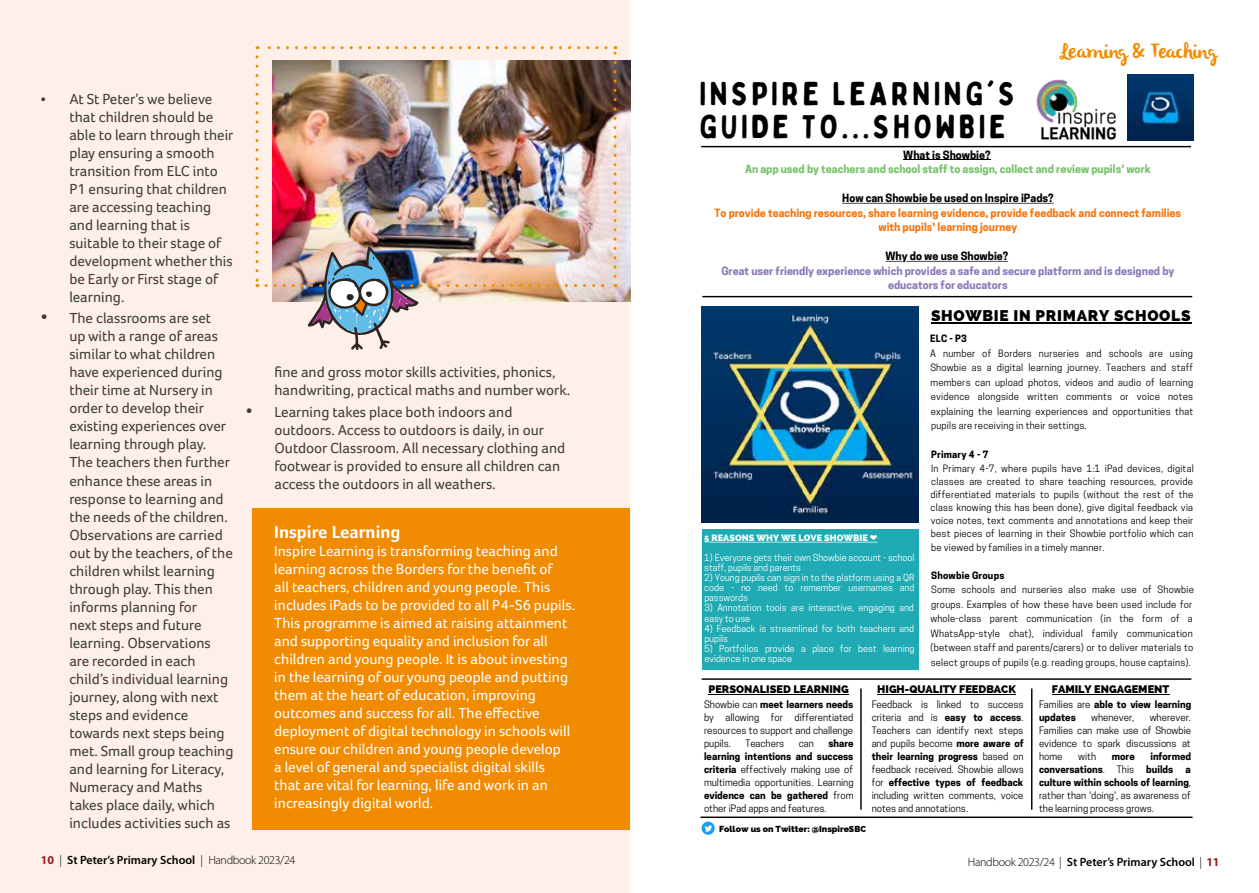
<style>
.page{position:relative;width:1259px;height:893px;background:#fff}
.page>*{position:absolute;margin:0;border:0;box-sizing:border-box;transform-origin:0 0}
.t1{font:33px/33.3px "Bobby Jones Soft";letter-spacing:.1em;color:#000}
.t2{font:21px "olivier";color:#f18c02}
.t3{font:700 18px "Foco";color:#fff}
.t4{font:800 15.45px "Raleway";letter-spacing:.045em;color:#000}
.t5{font:15px/18px "Foco";color:#3c3c3b}
.t6{font:15px/18px "Foco";color:#fff}
.t7{font:600 12px "Myriad Pro";color:#000}
.t8{font:800 10.95px "Raleway";color:#000}
.t9{font:700 10.8px/14.5px "Cooper Hewitt";color:#f7760f;text-align:center}
.t10{font:700 10.8px/14.5px "Cooper Hewitt";color:#8d79ba;text-align:center}
.t11{font:700 10.8px "Cooper Hewitt";color:#76c269}
.t12{font:700 10.8px "Cooper Hewitt";color:#000}
.t13{font:9.6px/13px "Cooper Hewitt";color:#000;text-align:justify}
.t14{font:700 9.6px/13px "Cooper Hewitt";color:#000}
.t15{font:9.45px/14.5px "Cooper Hewitt";letter-spacing:.02em;color:#000;text-align:justify}
.t16{font:700 9.45px "Cooper Hewitt";letter-spacing:.02em;color:#000}
.t17{font:9.15px/10.2px "Cooper Hewitt";color:#fff}
.t18{font:800 9.15px "Raleway";color:#fff}
.t19{font:800 8.7px "Raleway";color:#000}
.s1{font-family:"Myriad Pro";font-size:18px}
.s2{font-size:18px}
.s3{font-weight:700;color:#9b1921}
.s4{font-weight:300}
.s5{font-family:"DejaVu Sans";font-weight:400}
.s6{font-weight:700}
.s7{font-weight:400}
</style>
<div class="page">
<div style="left:0;top:0;width:631px;height:893px;background:#fef0e8"></div>
<img style="left:616px;top:60px;width:15px;height:241px">
<img style="left:255px;top:46px;width:361px;height:304px">
<hr style="left:701px;top:146px;width:490px;height:1px;background:#000">
<hr style="left:702px;top:296px;width:490px;height:1px;background:#000">
<hr style="left:701px;top:678px;width:490px;height:2px;background:#000">
<hr style="left:700px;top:816px;width:492px;height:2px;background:#000">
<div style="left:702px;top:529px;width:216px;height:140px;background:#20aab3"></div>
<hr style="left:860px;top:688px;width:1px;height:122px;background:#000">
<hr style="left:1031px;top:688px;width:1px;height:122px;background:#000">
<svg style="left:701px;top:822px;width:13px;height:13px"></svg>
<img style="left:1127px;top:74px;width:66px;height:66px">
<img style="left:1036px;top:79px;width:80px;height:61px">
<img style="left:702px;top:306px;width:216px;height:216px">
<hr style="left:709px;top:542px;width:168px;height:1px;background:#fff">
<hr style="left:931px;top:322px;width:260px;height:1px;background:#000">
<hr style="left:903px;top:159px;width:87px;height:1px;background:#000">
<hr style="left:1003px;top:203px;width:50px;height:1px;background:#000">
<hr style="left:842px;top:203px;width:157px;height:1px;background:#000">
<hr style="left:906px;top:261px;width:102px;height:1px;background:#000">
<svg style="left:885px;top:261px;width:17px;height:1px"></svg>
<hr style="left:708px;top:694px;width:141px;height:1px;background:#000">
<hr style="left:877px;top:694px;width:139px;height:1px;background:#000">
<hr style="left:1052px;top:694px;width:117px;height:1px;background:#000">
<div style="left:252px;top:508px;width:377px;height:321px;background:#f18c02"></div>
<p class="t5" style="left:69px;top:90px;width:166px;text-indent:-29px"><span class="s1">•</span> At St Peter’s we believe that children should be able to learn through their play ensuring a smooth transition from ELC into<br>P1 ensuring that children are accessing teaching and learning that is suitable to their stage of development whether this be Early or First stage of learning.</p>
<p class="t5" style="left:69px;top:309px;width:166px;text-indent:-28px"><span class="s2">•</span> The classrooms are set<br>up with a range of areas similar to what children have experienced during their time at Nursery in order to develop their existing experiences over learning through play.<br>The teachers then further enhance these areas in response to learning and the needs of the children.<br>Observations are carried out by the teachers, of the children whilst learning through play. This then informs planning for<br>next steps and future learning. Observations are recorded in each child’s individual learning journey, along with next steps and evidence towards next steps being met. Small group teaching and learning for Literacy,<br>Numeracy and Maths takes place daily, which includes activities such as</p>
<p class="t5" style="left:274px;top:363px;width:297px">fine and gross motor skills activities, phonics, handwriting, practical maths and number work.</p>
<p class="t5" style="left:274px;top:403px;width:292px;text-indent:-28px"><span class="s2">•</span> Learning takes place both indoors and outdoors. Access to outdoors is daily, in our Outdoor Classroom. All necessary clothing and footwear is provided to ensure all children can access the outdoors in all weathers.</p>
<p class="t3" style="left:274px;top:522px;width:128px">Inspire Learning</p>
<p class="t6" style="left:274px;top:542px;width:302px">Inspire Learning is transforming teaching and learning across the Borders for the benefit of<br>all teachers, children and young people. This includes iPads to be provided to all P4-S6 pupils.<br>This programme is aimed at raising attainment and supporting equality and inclusion for all children and young people. It is about investing in the learning of our young people and putting them at the heart of education, improving outcomes and success for all. The effective deployment of digital technology in schools will ensure our children and young people develop<br>a level of general and specialist digital skills that are vital for learning, life and work in an increasingly digital world.</p>
<p class="t7" style="left:41px;top:853px;width:256px"><span class="s3">10</span> <span class="s4">|</span> St Peter’s Primary School <span class="s4">| Handbook 2023/24</span></p>
<h1 class="t1" style="left:699px;top:77px;width:317px">INSPIRE LEARNING'S<br>GUIDE TO...SHOWBIE</h1>
<h2 class="t2" style="left:1060px;top:39px;width:158px">Learning &amp; Teaching</h2>
<p class="t12" style="left:903px;top:148px;width:89px">What is Showbie?</p>
<p class="t11" style="left:745px;top:163px;width:407px">An app used by teachers and school staff to assign, collect and review pupils' work</p>
<p class="t12" style="left:842px;top:192px;width:213px">How can Showbie be used on Inspire iPads?</p>
<p class="t9" style="left:714px;top:205px;width:468px">To provide teaching resources, share learning evidence, provide feedback and connect families with pupils' learning journey</p>
<p class="t12" style="left:885px;top:250px;width:124px">Why do we use Showbie?</p>
<p class="t10" style="left:721px;top:263px;width:454px">Great user friendly experience which provides a safe and secure platform and is designed by educators for educators</p>
<p class="t18" style="left:704px;top:532px;width:175px">5 REASONS WHY WE LOVE SHOWBIE <span class="s5">❤</span></p>
<p class="t17" style="left:704px;top:552px;width:212px">1) Everyone gets their own Showbie account - school staff, pupils and parents</p>
<p class="t17" style="left:704px;top:572px;width:212px;text-align:justify">2) Young pupils can sign in to the platform using a QR code - no need to remember usernames and passwords</p>
<p class="t17" style="left:704px;top:603px;width:211px">3) Annotation tools are interactive, engaging and easy to use</p>
<p class="t17" style="left:704px;top:623px;width:211px">4) Feedback is streamlined for both teachers and pupils</p>
<p class="t17" style="left:704px;top:643px;width:212px">5) Portfolios provide a place for best learning evidence in one space</p>
<p class="t4" style="left:931px;top:306px;width:261px">SHOWBIE IN PRIMARY SCHOOLS</p>
<p class="t16" style="left:930px;top:333px;width:38px">ELC - P3</p>
<p class="t15" style="left:930px;top:346px;width:264px">A number of Borders nurseries and schools are using Showbie as a digital learning journey. Teachers and staff members can upload photos, videos and audio of learning evidence alongside written comments or voice notes explaining the learning experiences and opportunities that pupils are receiving in their settings.</p>
<p class="t16" style="left:931px;top:449px;width:59px">Primary 4 - 7</p>
<p class="t15" style="left:930px;top:462px;width:265px;line-height:13px">In Primary 4-7, where pupils have 1:1 iPad devices, digital classes are created to share teaching resources, provide differentiated materials to pupils (without the rest of the class knowing this has been done), give digital feedback via voice notes, text comments and annotations and keep their best pieces of learning in their Showbie portfolio which can be viewed by families in a timely manner.</p>
<p class="t16" style="left:931px;top:570px;width:75px">Showbie Groups</p>
<p class="t15" style="left:930px;top:582px;width:265px;text-align:left">Some schools and nurseries also make use of Showbie groups. Examples of how these have been used include for whole-class parent communication (in the form of a WhatsApp-style chat), individual family communication (between staff and parents/carers) or to deliver materials to select groups of pupils (e.g. reading groups, house captains).</p>
<p class="t8" style="left:708px;top:683px;width:142px">PERSONALISED LEARNING</p>
<p class="t8" style="left:877px;top:683px;width:140px">HIGH-QUALITY FEEDBACK</p>
<p class="t8" style="left:1052px;top:683px;width:119px">FAMILY ENGAGEMENT</p>
<p class="t13" style="left:704px;top:698px;width:151px">Showbie can <span class="s6">meet learners needs </span>by allowing for differentiated resources to support and challenge pupils.</p>
<p class="t13" style="left:704px;top:737px;width:151px;text-indent:124px"><span class="s6">share learning intentions and success criteria</span> effectively making use of multimedia opportunities. Learning <span class="s6">evidence can be gathered</span> from other iPad apps and features.</p>
<p class="t13" style="left:745px;top:737px;width:40px">Teachers</p>
<p class="t13" style="left:799px;top:737px;width:17px">can</p>
<p class="t13" style="left:871px;top:698px;width:154px">Feedback is linked to success criteria and is <span class="s6">easy to access</span>.<br>Teachers can identify next steps and pupils become <span class="s6">more aware of their learning progress</span> based on feedback received. Showbie allows for <span class="s6">effective types of feedback </span>including written comments, voice notes and annotations.</p>
<p class="t14" style="left:1039px;top:698px;width:154px"><span class="s7">Families are</span> able to view learning updates</p>
<p class="t13" style="left:1039px;top:711px;width:154px;text-indent:111px">wherever.<br>Families can make use of Showbie evidence to spark discussions at home</p>
<p class="t13" style="left:1091px;top:711px;width:45px">whenever,</p>
<p class="t14" style="left:1039px;top:750px;width:153px;text-indent:111px">informed conversations<span class="s7">. This</span> builds</p>
<p class="t13" style="left:1078px;top:750px;width:19px">with</p>
<p class="t14" style="left:1112px;top:750px;width:24px">more</p>
<p class="t13" style="left:1039px;top:763px;width:153px;text-indent:146px"><span class="s6">a culture within schools of learning</span>, rather than 'doing', as awareness of the learning process grows.</p>
<p class="t19" style="left:719px;top:823px;width:148px">Follow us on Twitter: @InspireSBC</p>
<p class="t7" style="left:968px;top:855px;width:253px"><span class="s4">Handbook 2023/24 |</span> St Peter’s Primary School <span class="s4">|</span> <span class="s3">11</span></p>
</div>
